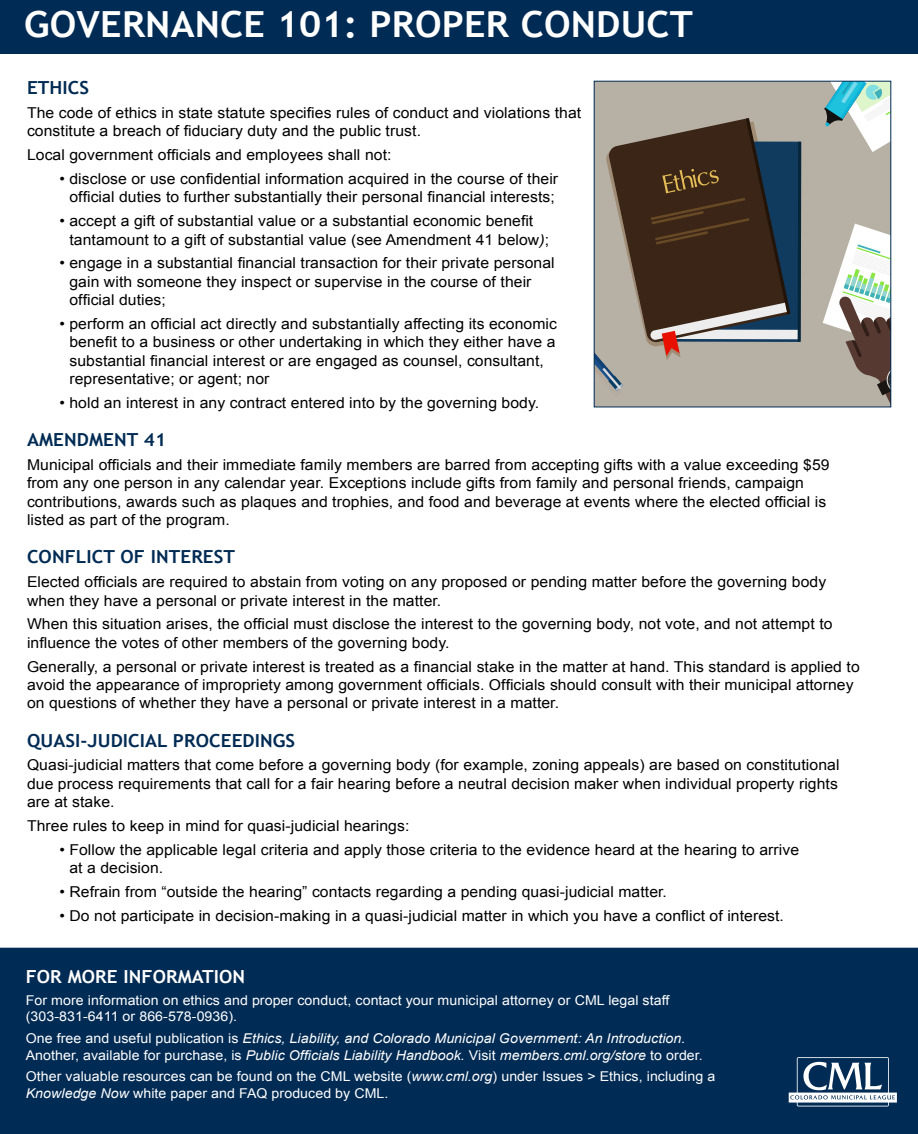
<style>
.page{position:relative;width:918px;height:1134px;background:#fff}
.page>*{position:absolute;margin:0;border:0;box-sizing:border-box;transform-origin:0 0}
.t1{font:700 36px "Trebuchet MS";letter-spacing:.005em;color:#fff;scale:1.05 1}
.t2{font:700 18px "Trebuchet MS";letter-spacing:.005em;color:#002b54;scale:1.05 1}
.t3{font:700 18px "Trebuchet MS";letter-spacing:.005em;color:#fff;scale:1.05 1}
.t4{font:15px/18.5px "Arial";letter-spacing:.005em;color:#000;scale:1.05 1}
.t5{font:13.5px/16.5px "Arial";letter-spacing:.005em;color:#fff;scale:1.05 1}
.t6{font:italic 13.5px/16.5px "Arial";letter-spacing:.005em;color:#fff;scale:1.05 1}
.s1{font-style:italic}
.s2{font-style:normal}
</style>
<div class="page">
<div style="left:594px;top:81px;width:297px;height:326px;background:#b7b0a5"></div>
<svg style="left:824px;top:83px;width:65px;height:69px"></svg>
<svg style="left:823px;top:224px;width:69px;height:183px"></svg>
<svg style="left:596px;top:118px;width:205px;height:273px"></svg>
<div style="left:594px;top:81px;width:297px;height:326px;border:1px solid #002b54"></div>
<div style="left:0;top:0;width:918px;height:54px;background:#002b54"></div>
<div style="left:0;top:948px;width:918px;height:186px;background:#002b54"></div>
<svg style="left:789px;top:1057px;width:107px;height:49px"></svg>
<h1 class="t1" style="left:24px;top:2px;width:638px">GOVERNANCE 101: PROPER CONDUCT</h1>
<p class="t2" style="left:27px;top:77px;width:61px">ETHICS</p>
<p class="t4" style="left:27px;top:104px;width:529px">The code of ethics in state statute specifies rules of conduct and violations that constitute a breach of fiduciary duty and the public trust.</p>
<p class="t4" style="left:27px;top:146px;width:349px">Local government officials and employees shall not:</p>
<p class="t4" style="left:59px;top:170px;width:477px;text-align:center">• disclose or use confidential information acquired in the course of their official duties to further substantially their personal financial interests;</p>
<p class="t4" style="left:69px;top:212px;width:458px;text-indent:-10px">• accept a gift of substantial value or a substantial economic benefit tantamount to a gift of substantial value (see Amendment 41 below<span class="s1">)</span>;</p>
<p class="t4" style="left:69px;top:254px;width:464px;text-indent:-10px">• engage in a substantial financial transaction for their private personal gain with someone they inspect or supervise in the course of their official duties;</p>
<p class="t4" style="left:69px;top:315px;width:466px;text-indent:-10px">• perform an official act directly and substantially affecting its economic benefit to a business or other undertaking in which they either have a substantial financial interest or are engaged as counsel, consultant, representative; or agent; nor</p>
<p class="t4" style="left:59px;top:394px;width:459px">• hold an interest in any contract entered into by the governing body.</p>
<p class="t2" style="left:27px;top:429px;width:134px">AMENDMENT 41</p>
<p class="t4" style="left:27px;top:456px;width:766px">Municipal officials and their immediate family members are barred from accepting gifts with a value exceeding $59 from any one person in any calendar year. Exceptions include gifts from family and personal friends, campaign contributions, awards such as plaques and trophies, and food and beverage at events where the elected official is listed as part of the program.</p>
<p class="t2" style="left:27px;top:546px;width:200px">CONFLICT OF INTEREST</p>
<p class="t4" style="left:27px;top:573px;width:763px">Elected officials are required to abstain from voting on any proposed or pending matter before the governing body when they have a personal or private interest in the matter.</p>
<p class="t4" style="left:27px;top:615px;width:769px">When this situation arises, the official must disclose the interest to the governing body, not vote, and not attempt to influence the votes of other members of the governing body.</p>
<p class="t4" style="left:27px;top:657px;width:795px">Generally, a personal or private interest is treated as a financial stake in the matter at hand. This standard is applied to avoid the appearance of impropriety among government officials. Officials should consult with their municipal attorney on questions of whether they have a personal or private interest in a matter.</p>
<p class="t2" style="left:27px;top:729px;width:257px">QUASI-JUDICIAL PROCEEDINGS</p>
<p class="t4" style="left:27px;top:756px;width:775px;text-align:justify">Quasi-judicial matters that come before a governing body (for example, zoning appeals) are based on constitutional due process requirements that call for a fair hearing before a neutral decision maker when individual property rights are at stake.</p>
<p class="t4" style="left:27px;top:817px;width:366px">Three rules to keep in mind for quasi-judicial hearings:</p>
<p class="t4" style="left:69px;top:840px;width:697px;text-indent:-10px">• Follow the applicable legal criteria and apply those criteria to the evidence heard at the hearing to arrive at a decision.</p>
<p class="t4" style="left:59px;top:883px;width:580px">• Refrain from “outside the hearing” contacts regarding a pending quasi-judicial matter.</p>
<p class="t4" style="left:59px;top:906px;width:692px">• Do not participate in decision-making in a quasi-judicial matter in which you have a conflict of interest.</p>
<p class="t3" style="left:26px;top:965px;width:210px">FOR MORE INFORMATION</p>
<p class="t5" style="left:26px;top:992px;width:615px">For more information on ethics and proper conduct, contact your municipal attorney or CML legal staff (303-831-6411 or 866-578-0936).</p>
<p class="t6" style="left:26px;top:1030px;width:646px"><span class="s2">One free and useful publication is</span> Ethics, Liability, and Colorado Municipal Government: An Introduction.<br><span class="s2">Another, available for purchase, is</span> Public Officials Liability Handbook. <span class="s2">Visit</span> members.cml.org/store <span class="s2">to order.</span></p>
<p class="t5" style="left:26px;top:1069px;width:658px">Other valuable resources can be found on the CML website (<span class="s1">www.cml.org</span>) under Issues &gt; Ethics, including a<br><span class="s1">Knowledge Now</span> white paper and FAQ produced by CML.</p>
</div>
